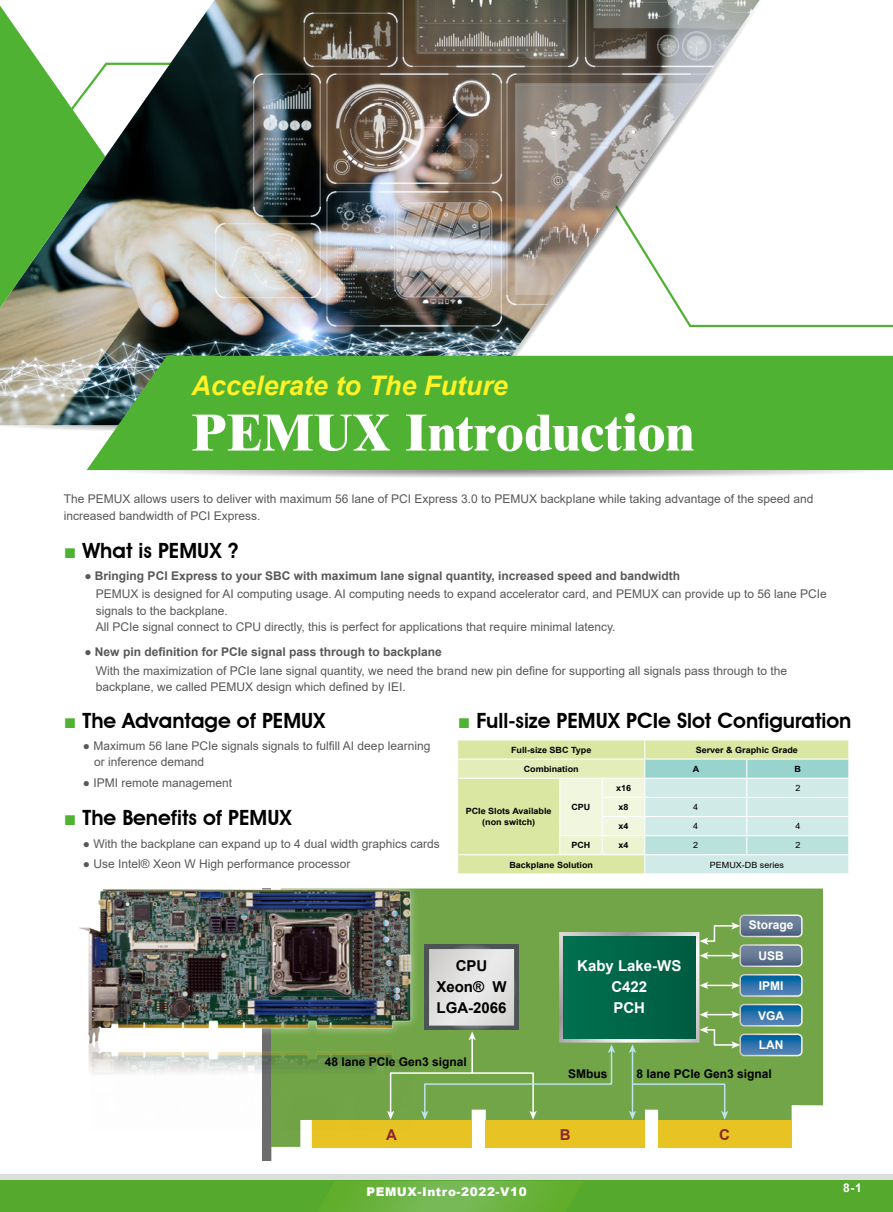
<style>
.page{position:relative;width:893px;height:1212px;background:#fff}
.page>*{position:absolute;margin:0;border:0;box-sizing:border-box;transform-origin:0 0}
.t1{font:800 52.5px "Times New Roman";color:#fff}
.t2{font:italic 700 27px "Arial";color:#fff226}
.t3{font:600 21px "Avant Garde IT Cby BT";color:#000}
.t4{font:700 15px/21px "Arial";color:#fff;text-align:center}
.t5{font:700 15px/21px "Arial";color:#000;text-align:center}
.t6{font:700 15px "Arial";color:#8b272b}
.t7{font:12px/16.5px "Arial";color:#595757}
.t8{font:700 12px "Arial";color:#000}
.t9{font:700 12px "Arial";color:#fff}
.t10{font:900 12px "Arial";letter-spacing:.05em;color:#fff}
.t11{font:700 8.55px/10.5px "Arial";color:#000;text-align:center;scale:1.05 1}
.t12{font:8.55px "Arial";color:#000;scale:1.05 1}
.s1{font-family:"Arial";font-weight:400;color:#4fb233}
.s2{font-weight:700}
</style>
<div class="page">
<svg style="left:0;top:1174px;width:893px;height:7px;background:#c8d5c4"></svg>
<div style="left:0;top:1181px;width:893px;height:31px;background:#55a92d"></div>
<svg style="left:322px;top:1181px;width:256px;height:31px"></svg>
<svg style="left:0;top:425px;width:87px;height:5px"></svg>
<img style="left:0;top:0;width:760px;height:425px">
<svg style="left:0;top:6px;width:105px;height:302px"></svg>
<svg style="left:87px;top:470px;width:806px;height:8px"></svg>
<div style="left:87px;top:356px;width:806px;height:114px;background:#4fb233"></div>
<div style="left:458px;top:740px;width:101px;height:133px;background:#d9e7a2"></div>
<div style="left:458px;top:759px;width:187px;height:19px;background:#e2edba"></div>
<hr style="left:457px;top:758px;width:103px;height:1px;background:#fff">
<hr style="left:457px;top:778px;width:103px;height:1px;background:#fff">
<hr style="left:457px;top:854px;width:103px;height:1px;background:#fff">
<svg style="left:559px;top:740px;width:290px;height:133px;background:#d2e9d5"></svg>
<svg style="left:421px;top:888px;width:402px;height:260px;background:#85b05c"></svg>
<div style="left:312px;top:1120px;width:160px;height:27px;background:#e7c324"></div>
<div style="left:486px;top:1120px;width:159px;height:27px;background:#e7c324"></div>
<div style="left:658px;top:1120px;width:134px;height:27px;background:#e7c324"></div>
<img style="left:89px;top:1056px;width:332px;height:105px">
<img style="left:88px;top:888px;width:335px;height:168px">
<img style="left:79px;top:888px;width:342px;height:162px">
<div style="left:739px;top:944px;width:64px;height:23px;border:2px solid #fff;border-radius:4px"></div>
<div style="left:739px;top:914px;width:64px;height:23px;border:2px solid #fff;border-radius:4px"></div>
<div style="left:739px;top:974px;width:64px;height:23px;border:2px solid #fff;border-radius:4px"></div>
<div style="left:739px;top:1004px;width:64px;height:22px;border:2px solid #fff;border-radius:4px"></div>
<div style="left:739px;top:1033px;width:64px;height:23px;border:2px solid #fff;border-radius:4px"></div>
<svg style="left:387px;top:915px;width:415px;height:205px;background:#699c63"></svg>
<h2 class="t2" style="left:191px;top:368px;width:318px">Accelerate to The Future</h2>
<h1 class="t1" style="left:191px;top:402px;width:504px">PEMUX Introduction</h1>
<p class="t7" style="left:64px;top:490px;width:751px">The PEMUX allows users to deliver with maximum 56 lane of PCI Express 3.0 to PEMUX backplane while taking advantage of the speed and increased bandwidth of PCI Express.</p>
<h3 class="t3" style="left:64px;top:537px;width:176px"><span class="s1">■</span> What is PEMUX ?</h3>
<p class="t7" style="left:96px;top:566px;width:733px;line-height:18.6px;text-indent:-11px">● <span class="s2">Bringing PCI Express to your SBC with maximum lane signal quantity, increased speed and bandwidth<br></span>PEMUX is designed for AI computing usage. AI computing needs to expand accelerator card, and PEMUX can provide up to 56 lane PCIe</p>
<p class="t7" style="left:96px;top:602px;width:521px">signals to the backplane.<br>All PCIe signal connect to CPU directly, this is perfect for applications that require minimal latency.</p>
<p class="t7" style="left:96px;top:643px;width:693px;line-height:18.6px;text-indent:-11px">● <span class="s2">New pin definition for PCIe signal pass through to backplane<br></span>With the maximization of PCIe lane signal quantity, we need the brand new pin define for supporting all signals pass through to the</p>
<p class="t7" style="left:96px;top:679px;width:312px">backplane, we called PEMUX design which defined by IEI.</p>
<h3 class="t3" style="left:64px;top:707px;width:263px"><span class="s1">■</span> The Advantage of PEMUX</h3>
<p class="t7" style="left:94px;top:737px;width:338px;text-indent:-11px">● Maximum 56 lane PCIe signals signals to fulfill AI deep learning or inference demand</p>
<p class="t7" style="left:83px;top:774px;width:151px">● IPMI remote management</p>
<h3 class="t3" style="left:64px;top:805px;width:229px"><span class="s1">■</span> The Benefits of PEMUX</h3>
<p class="t7" style="left:83px;top:835px;width:358px">● With the backplane can expand up to 4 dual width graphics cards</p>
<p class="t7" style="left:83px;top:856px;width:269px">● Use Intel® Xeon W High performance processor</p>
<h3 class="t3" style="left:458px;top:707px;width:395px"><span class="s1">■</span> Full-size PEMUX PCIe Slot Configuration</h3>
<p class="t11" style="left:511px;top:744px;width:78px">Full-size SBC Type</p>
<p class="t11" style="left:696px;top:744px;width:99px">Server &amp; Graphic Grade</p>
<p class="t11" style="left:524px;top:764px;width:54px">Combination</p>
<p class="t11" style="left:693px;top:764px;width:8px">A</p>
<p class="t11" style="left:795px;top:764px;width:8px">B</p>
<p class="t11" style="left:466px;top:806px;width:83px">PCIe Slots Available (non switch)</p>
<p class="t11" style="left:616px;top:783px;width:16px">x16</p>
<p class="t12" style="left:795px;top:782px;width:6px">2</p>
<p class="t11" style="left:618px;top:802px;width:11px">x8</p>
<p class="t12" style="left:693px;top:801px;width:6px">4</p>
<p class="t11" style="left:618px;top:821px;width:11px">x4</p>
<p class="t12" style="left:693px;top:820px;width:6px">4</p>
<p class="t12" style="left:795px;top:820px;width:6px">4</p>
<p class="t11" style="left:571px;top:802px;width:20px">CPU</p>
<p class="t11" style="left:571px;top:840px;width:20px">PCH</p>
<p class="t11" style="left:618px;top:840px;width:11px">x4</p>
<p class="t12" style="left:693px;top:839px;width:6px">2</p>
<p class="t12" style="left:795px;top:839px;width:6px">2</p>
<p class="t11" style="left:509px;top:859px;width:81px">Backplane Solution</p>
<p class="t12" style="left:710px;top:859px;width:72px">PEMUX-DB series</p>
<p class="t9" style="left:749px;top:916px;width:46px">Storage</p>
<p class="t5" style="left:436px;top:955px;width:72px">CPU<br>Xeon® W<br>LGA-2066</p>
<p class="t4" style="left:577px;top:955px;width:106px">Kaby Lake-WS<br>C422<br>PCH</p>
<p class="t9" style="left:758px;top:948px;width:27px">USB</p>
<p class="t9" style="left:759px;top:977px;width:26px">IPMI</p>
<p class="t9" style="left:758px;top:1007px;width:28px">VGA</p>
<p class="t9" style="left:759px;top:1037px;width:26px">LAN</p>
<p class="t8" style="left:325px;top:1054px;width:144px">48 lane PCIe Gen3 signal</p>
<p class="t8" style="left:568px;top:1065px;width:41px">SMbus</p>
<p class="t8" style="left:636px;top:1065px;width:137px">8 lane PCIe Gen3 signal</p>
<p class="t6" style="left:386px;top:1125px;width:12px">A</p>
<p class="t6" style="left:560px;top:1125px;width:12px">B</p>
<p class="t6" style="left:719px;top:1125px;width:12px">C</p>
<p class="t10" style="left:366px;top:1183px;width:162px">PEMUX-Intro-2022-V10</p>
<p class="t9" style="left:843px;top:1180px;width:20px">8-1</p>
</div>
